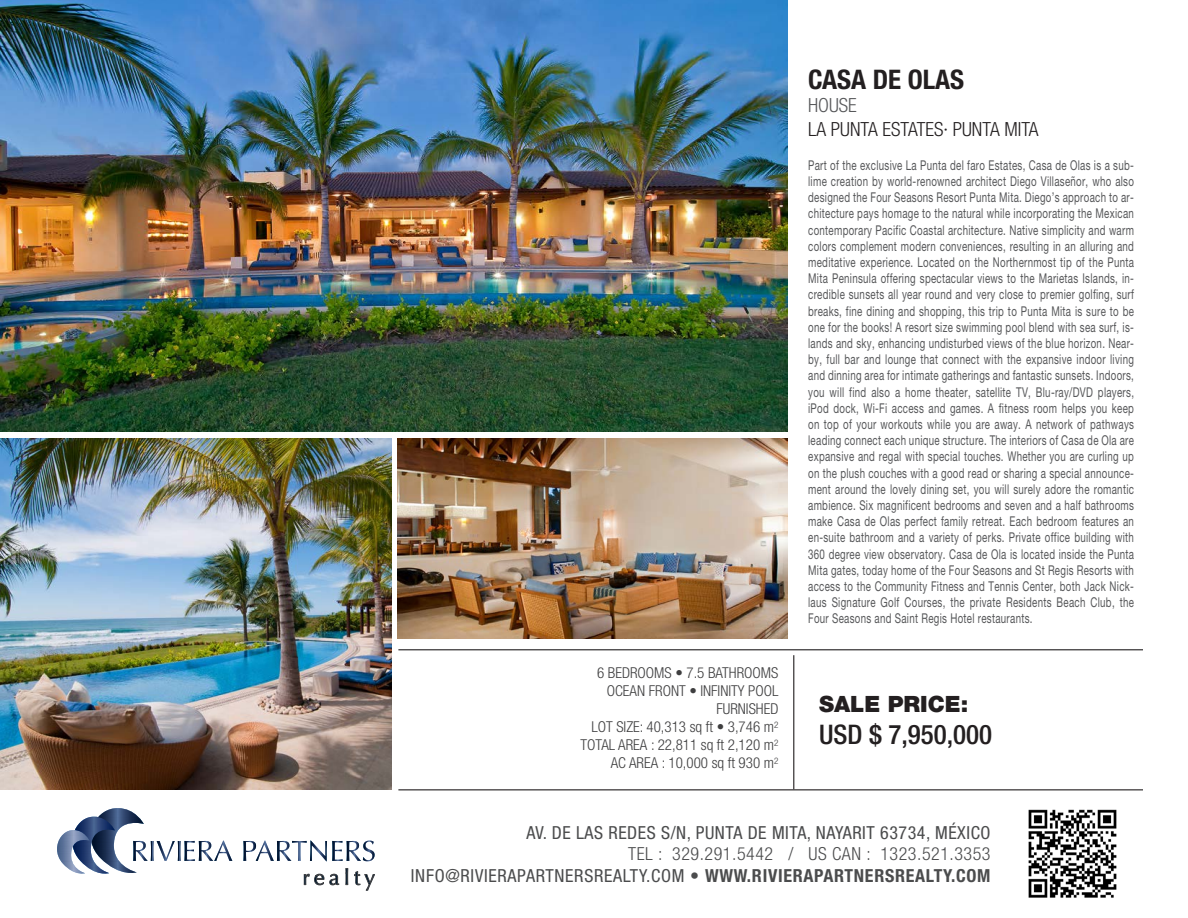
<style>
.page{position:relative;width:1188px;height:918px;background:#fff}
.page>*{position:absolute;margin:0;border:0;box-sizing:border-box;transform-origin:0 0}
.t1{font:500 condensed 27px "Helvetica Neue LT Pro";color:#231f20}
.t2{font:700 condensed 27px "Helvetica Neue LT Pro";color:#231f20}
.t3{font:900 22.5px "Helvetica Neue LT Pro";color:#231f20}
.t4{font:300 condensed 19.5px "Helvetica Neue LT Pro";color:#231f20}
.t5{font:300 condensed 19.5px "Helvetica Neue LT Pro";color:#57585a}
.t6{font:condensed 18px "Helvetica Neue LT Pro";letter-spacing:.03em;color:#4b4c4d}
.t7{font:300 condensed 18px "Helvetica Neue LT Pro";letter-spacing:.03em;color:#4b4c4d}
.t8{font:300 condensed 15px "Helvetica Neue LT Pro";color:#3e3e3f}
.t9{font:13.5px/16.2px "Helvetica Neue LT Pro";letter-spacing:.03em;color:#57585a;text-align:justify;scale:.72 1}
.s1{font-weight:700}
</style>
<div class="page">
<img style="left:1028px;top:809px;width:89px;height:89px">
<hr style="left:398px;top:649px;width:745px;height:1px;background:#231f20">
<hr style="left:398px;top:789px;width:745px;height:1px;background:#231f20">
<hr style="left:793px;top:655px;width:1px;height:134px;background:#231f20">
<svg style="left:243px;top:841px;width:132px;height:20px"></svg>
<svg style="left:304px;top:874px;width:5px;height:11px"></svg>
<svg style="left:315px;top:874px;width:9px;height:11px"></svg>
<svg style="left:330px;top:874px;width:9px;height:11px"></svg>
<svg style="left:346px;top:868px;width:2px;height:17px"></svg>
<svg style="left:354px;top:871px;width:21px;height:19px"></svg>
<svg style="left:57px;top:808px;width:175px;height:66px"></svg>
<img style="left:0;top:0;width:788px;height:432px">
<img style="left:398px;top:438px;width:390px;height:201px">
<img style="left:0;top:438px;width:392px;height:351px">
<p class="t8" style="left:597px;top:664px;width:183px">6 BEDROOMS • 7.5 BATHROOMS</p>
<p class="t8" style="left:607px;top:682px;width:173px">OCEAN FRONT • INFINITY POOL</p>
<p class="t8" style="left:717px;top:700px;width:63px">FURNISHED</p>
<p class="t8" style="left:591px;top:718px;width:189px">LOT SIZE: 40,313 sq ft • 3,746 m<sup>2</sup></p>
<p class="t8" style="left:581px;top:736px;width:199px">TOTAL AREA : 22,811 sq ft 2,120 m<sup>2</sup></p>
<p class="t8" style="left:611px;top:754px;width:169px">AC AREA : 10,000 sq ft 930 m<sup>2</sup></p>
<p class="t2" style="left:808px;top:63px;width:158px">CASA DE OLAS</p>
<p class="t5" style="left:808px;top:94px;width:50px">HOUSE</p>
<p class="t4" style="left:808px;top:118px;width:232px">LA PUNTA ESTATES· PUNTA MITA</p>
<p class="t9" style="left:808px;top:157px;width:454px">Part of the exclusive La Punta del faro Estates, Casa de Olas is a sub&shy;lime creation by world-renowned architect Diego Villaseñor, who also designed the Four Seasons Resort Punta Mita. Diego’s approach to ar&shy;chitecture pays homage to the natural while incorporating the Mexican contemporary Pacific Coastal architecture. Native simplicity and warm colors complement modern conveniences, resulting in an alluring and meditative experience. Located on the Northernmost tip of the Punta Mita Peninsula offering spectacular views to the Marietas Islands, in&shy;credible sunsets all year round and very close to premier golfing, surf breaks, fine dining and shopping, this trip to Punta Mita is sure to be one for the books! A resort size swimming pool blend with sea surf, is&shy;lands and sky, enhancing undisturbed views of the blue horizon. Near&shy;by, full bar and lounge that connect with the expansive indoor living and dinning area for intimate gatherings and fantastic sunsets. Indoors, you will find also a home theater, satellite TV, Blu-ray/DVD players, iPod dock, Wi-Fi access and games. A fitness room helps you keep on top of your workouts while you are away. A network of pathways leading connect each unique structure. The interiors of Casa de Ola are expansive and regal with special touches. Whether you are curling up on the plush couches with a good read or sharing a special announce&shy;ment around the lovely dining set, you will surely adore the romantic ambience. Six magnificent bedrooms and seven and a half bathrooms make Casa de Olas perfect family retreat. Each bedroom features an en-suite bathroom and a variety of perks. Private office building with 360 degree view observatory. Casa de Ola is located inside the Punta Mita gates, today home of the Four Seasons and St Regis Resorts with access to the Community Fitness and Tennis Center, both Jack Nick&shy;laus Signature Golf Courses, the private Residents Beach Club, the Four Seasons and Saint Regis Hotel restaurants.</p>
<p class="t3" style="left:819px;top:690px;width:151px">SALE PRICE:</p>
<p class="t1" style="left:819px;top:718px;width:175px">USD $ 7,950,000</p>
<p class="t6" style="left:526px;top:822px;width:466px">AV. DE LAS REDES S/N, PUNTA DE MITA, NAYARIT 63734, MÉXICO</p>
<p class="t7" style="left:628px;top:844px;width:364px">TEL : 329.291.5442 / US CAN : 1323.521.3353</p>
<p class="t6" style="left:411px;top:865px;width:581px">INFO@RIVIERAPARTNERSREALTY.COM <span class="s1">• WWW.RIVIERAPARTNERSREALTY.COM</span></p>
</div>
